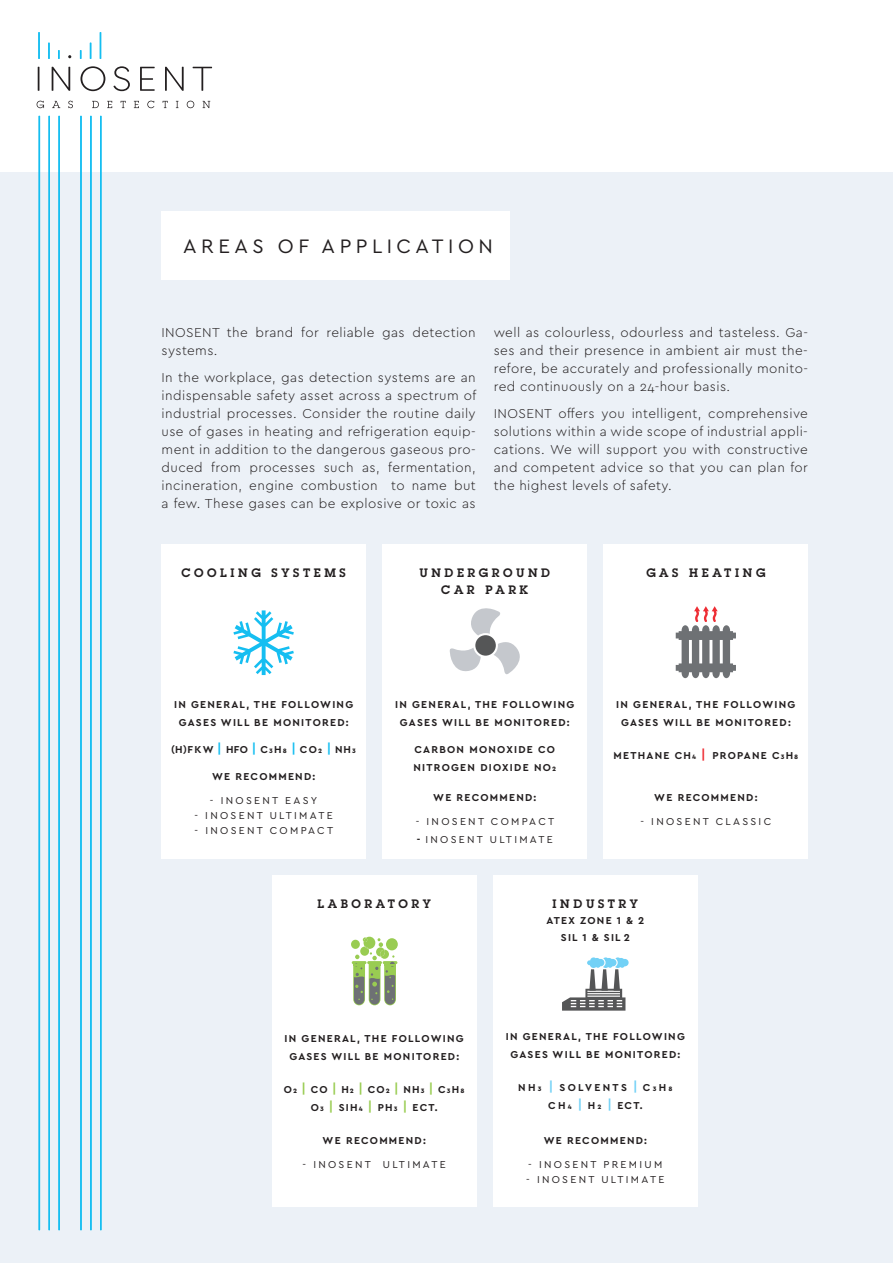
<style>
.page{position:relative;width:893px;height:1263px;background:#fff}
.page>*{position:absolute;margin:0;border:0;box-sizing:border-box;transform-origin:0 0}
.t1{font:20.4px "Cera PRO";letter-spacing:.22em;color:#231f20}
.t2{font:300 13.5px/18px "Cera PRO";letter-spacing:.03em;color:#231f20;text-align:justify}
.t3{font:600 12px/16.5px "Lubalin Graph";letter-spacing:.3em;color:#231f20;text-align:center}
.t4{font:700 10.5px/18px "Cera PRO";letter-spacing:.12em;color:#231f20;text-align:center}
.t5{font:10.5px "Cera PRO";letter-spacing:.22em;color:#231f20}
.t6{font:700 10.5px/18px "Cera PRO";letter-spacing:.21em;color:#231f20;text-align:center}
.s1{font-size:13.5px;color:#15bef1}
.s2{font-weight:700}
.s3{font-size:13.5px;color:#ee2d34}
.s4{font-size:13.5px;color:#99cc52}
.s5{font-size:13.5px;color:#72d1f6}
</style>
<div class="page">
<div style="left:0;top:172px;width:893px;height:1091px;background:#ecf1f7"></div>
<div style="left:272px;top:875px;width:204px;height:332px;background:#fff"></div>
<div style="left:162px;top:544px;width:204px;height:315px;background:#fff"></div>
<div style="left:383px;top:544px;width:204px;height:314px;background:#fff"></div>
<svg style="left:449px;top:608px;width:71px;height:67px"></svg>
<div style="left:604px;top:544px;width:204px;height:315px;background:#fff"></div>
<svg style="left:676px;top:606px;width:60px;height:72px"></svg>
<svg style="left:233px;top:610px;width:61px;height:65px"></svg>
<hr style="left:39px;top:116px;width:1px;height:1114px;background:#15bef1">
<hr style="left:49px;top:116px;width:1px;height:1114px;background:#15bef1">
<hr style="left:58px;top:116px;width:2px;height:1114px;background:#15bef1">
<hr style="left:100px;top:116px;width:2px;height:1114px;background:#15bef1">
<hr style="left:90px;top:116px;width:2px;height:1114px;background:#15bef1">
<hr style="left:80px;top:116px;width:2px;height:1114px;background:#15bef1">
<div style="left:493px;top:875px;width:204px;height:332px;background:#fff"></div>
<svg style="left:562px;top:957px;width:67px;height:54px"></svg>
<svg style="left:386px;top:938px;width:12px;height:12px"></svg>
<hr style="left:352px;top:961px;width:14px;height:3px;background:#99cc52">
<svg style="left:351px;top:940px;width:9px;height:9px"></svg>
<hr style="left:383px;top:961px;width:14px;height:3px;background:#99cc52">
<svg style="left:353px;top:937px;width:43px;height:68px"></svg>
<div style="left:162px;top:211px;width:348px;height:69px;background:#fff"></div>
<svg style="left:38px;top:66px;width:174px;height:25px"></svg>
<svg style="left:37px;top:101px;width:173px;height:7px"></svg>
<hr style="left:38px;top:32px;width:2px;height:27px;background:#15bef1">
<svg style="left:48px;top:43px;width:2px;height:16px"></svg>
<svg style="left:58px;top:50px;width:2px;height:9px"></svg>
<svg style="left:100px;top:32px;width:1px;height:27px"></svg>
<svg style="left:90px;top:43px;width:1px;height:16px"></svg>
<h1 class="t1" style="left:183px;top:232px;width:311px">AREAS OF APPLICATION</h1>
<p class="t2" style="left:162px;top:323px;width:316px">INOSENT the brand for reliable gas detection systems.</p>
<p class="t2" style="left:162px;top:368px;width:316px">In the workplace, gas detection systems are an indispensable safety asset across a spectrum of industrial processes. Consider the routine daily use of gases in heating and refrigeration equip&shy;ment in addition to the dangerous gaseous pro&shy;duced from processes such as, fermentation, incineration, engine combustion to name but a few. These gases can be explosive or toxic as</p>
<p class="t2" style="left:494px;top:323px;width:316px">well as colourless, odourless and tasteless. Ga&shy;ses and their presence in ambient air must the&shy;refore, be accurately and professionally monito&shy;red continuously on a 24-hour basis.</p>
<p class="t2" style="left:494px;top:404px;width:316px">INOSENT offers you intelligent, comprehensive solutions within a wide scope of industrial appli&shy;cations. We will support you with constructive and competent advice so that you can plan for the highest levels of safety.</p>
<p class="t3" style="left:182px;top:564px;width:166px">COOLING SYSTEMS</p>
<p class="t3" style="left:646px;top:564px;width:121px">GAS HEATING</p>
<p class="t3" style="left:419px;top:564px;width:132px">UNDERGROUND<br>CAR PARK</p>
<p class="t4" style="left:174px;top:695px;width:181px">IN GENERAL, THE FOLLOWING<br>GASES WILL BE MONITORED:</p>
<p class="t4" style="left:171px;top:740px;width:186px">(H)FKW <span class="s1">|</span> HFO <span class="s1">|</span> C3H8 <span class="s1">|</span> CO2 <span class="s1">|</span> NH3</p>
<p class="t4" style="left:212px;top:767px;width:105px">WE RECOMMEND:</p>
<p class="t5" style="left:210px;top:793px;width:109px">- INOSENT EASY</p>
<p class="t5" style="left:194px;top:808px;width:140px">- INOSENT ULTIMATE</p>
<p class="t5" style="left:195px;top:823px;width:140px">- INOSENT COMPACT</p>
<p class="t4" style="left:395px;top:695px;width:181px">IN GENERAL, THE FOLLOWING<br>GASES WILL BE MONITORED:</p>
<p class="t4" style="left:414px;top:740px;width:144px;text-align:left">CARBON MONOXIDE CO<br>NITROGEN DIOXIDE NO2</p>
<p class="t4" style="left:433px;top:788px;width:105px">WE RECOMMEND:</p>
<p class="t5" style="left:416px;top:814px;width:140px">- INOSENT COMPACT</p>
<p class="t5" style="left:417px;top:832px;width:138px"><span class="s2">-</span> INOSENT ULTIMATE</p>
<p class="t4" style="left:616px;top:695px;width:181px">IN GENERAL, THE FOLLOWING<br>GASES WILL BE MONITORED:</p>
<p class="t4" style="left:613px;top:746px;width:186px">METHANE CH4 <span class="s3">|</span> PROPANE C3H8</p>
<p class="t4" style="left:654px;top:788px;width:105px">WE RECOMMEND:</p>
<p class="t5" style="left:640px;top:814px;width:132px">- INOSENT CLASSIC</p>
<p class="t3" style="left:317px;top:895px;width:115px">LABORATORY</p>
<p class="t4" style="left:285px;top:1029px;width:181px">IN GENERAL, THE FOLLOWING<br>GASES WILL BE MONITORED:</p>
<p class="t4" style="left:284px;top:1080px;width:182px">O2 <span class="s4">|</span> CO <span class="s4">|</span> H2 <span class="s4">|</span> CO2 <span class="s4">|</span> NH3 <span class="s4">|</span> C3H8<br>O3 <span class="s4">|</span> SIH4 <span class="s4">|</span> PH3 <span class="s4">|</span> ECT.</p>
<p class="t4" style="left:323px;top:1131px;width:105px">WE RECOMMEND:</p>
<p class="t5" style="left:302px;top:1157px;width:145px">- INOSENT ULTIMATE</p>
<p class="t3" style="left:553px;top:895px;width:87px">INDUSTRY</p>
<p class="t4" style="left:546px;top:912px;width:99px;line-height:17px">ATEX ZONE 1 &amp; 2<br>SIL 1 &amp; SIL 2</p>
<p class="t4" style="left:506px;top:1027px;width:181px">IN GENERAL, THE FOLLOWING<br>GASES WILL BE MONITORED:</p>
<p class="t6" style="left:518px;top:1078px;width:156px">NH3 <span class="s5">|</span> SOLVENTS <span class="s5">|</span> C3H8<br>CH4 <span class="s5">|</span> H2 <span class="s5">|</span> ECT.</p>
<p class="t4" style="left:544px;top:1131px;width:105px">WE RECOMMEND:</p>
<p class="t5" style="left:528px;top:1157px;width:136px">- INOSENT PREMIUM</p>
<p class="t5" style="left:526px;top:1172px;width:140px">- INOSENT ULTIMATE</p>
</div>
